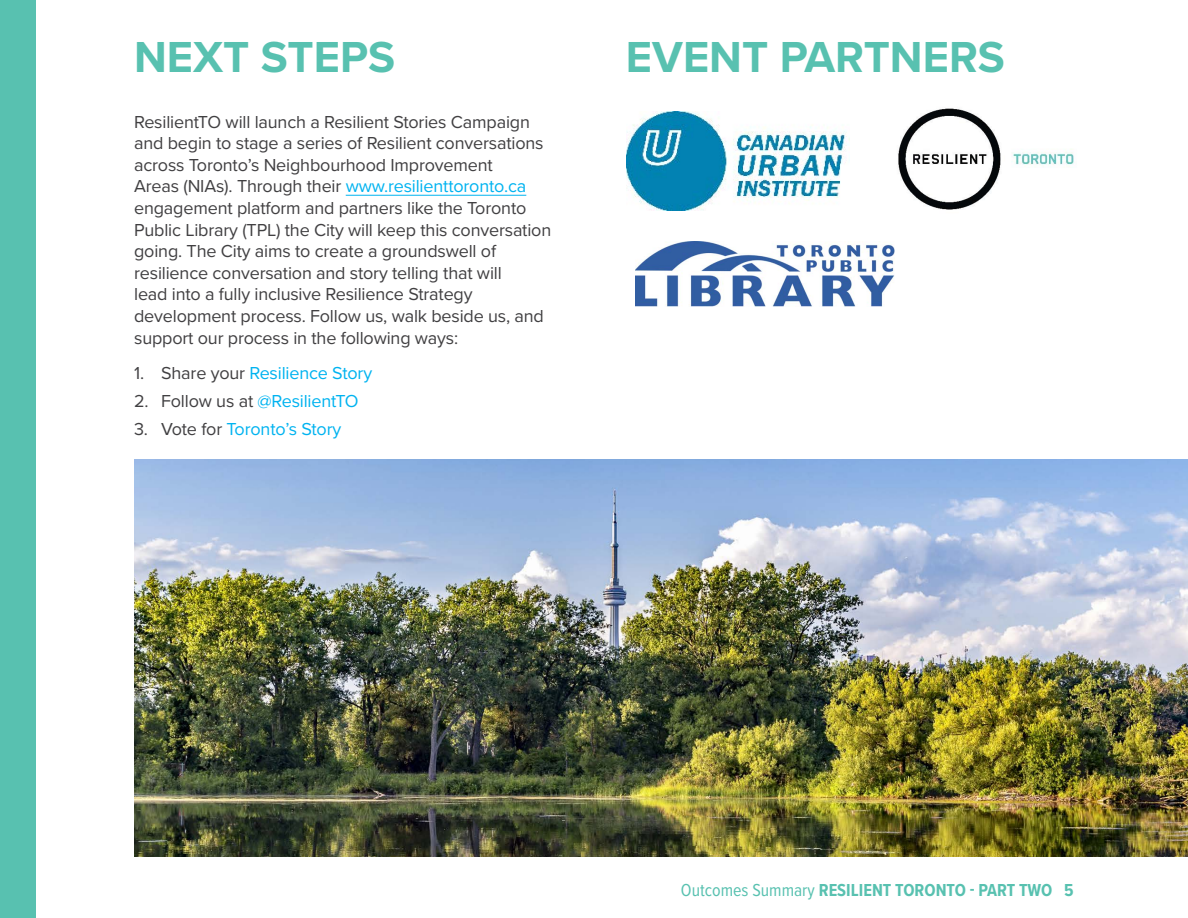
<style>
.page{position:relative;width:1188px;height:918px;background:#fff}
.page>*{position:absolute;margin:0;border:0;box-sizing:border-box;transform-origin:0 0}
.t1{font:700 45px "Proxima Nova";color:#58c1b0}
.t2{font:18px/21.6px "Proxima Nova";letter-spacing:-.01em;color:#414042}
.t3{font:18px "Proxima Nova";letter-spacing:-.01em;color:#00b3f0}
.t4{font:700 18px "Proxima Nova Cond";color:#58c1b0}
.s1{color:#00b3f0}
.s2{color:#414042}
.s3{font-weight:400}
</style>
<div class="page">
<div style="left:0;top:0;width:36px;height:918px;background:#58c1b0"></div>
<hr style="left:346px;top:195px;width:180px;height:1px;background:#00b3f0">
<img style="left:134px;top:459px;width:1054px;height:397px">
<img style="left:627px;top:112px;width:220px;height:98px">
<img style="left:898px;top:108px;width:176px;height:102px">
<img style="left:635px;top:242px;width:259px;height:64px">
<h1 class="t1" style="left:134px;top:23px;width:263px">NEXT STEPS</h1>
<p class="t2" style="left:134px;top:110px;width:419px">ResilientTO will launch a Resilient Stories Campaign and begin to stage a series of Resilient conversations across Toronto’s Neighbourhood Improvement<br>Areas (NIAs). Through their <span class="s1">www.resilienttoronto.ca </span>engagement platform and partners like the Toronto Public Library (TPL) the City will keep this conversation going. The City aims to create a groundswell of resilience conversation and story telling that will<br>lead into a fully inclusive Resilience Strategy development process. Follow us, walk beside us, and support our process in the following ways:</p>
<p class="t3" style="left:134px;top:359px;width:240px"><span class="s2">1. Share your</span> Resilience Story</p>
<p class="t2" style="left:134px;top:389px;width:226px">2. Follow us at <span class="s1">@ResilientTO</span></p>
<p class="t3" style="left:134px;top:416px;width:209px"><span class="s2">3. Vote for</span> Toronto’s Story</p>
<h1 class="t1" style="left:626px;top:23px;width:380px">EVENT PARTNERS</h1>
<p class="t4" style="left:681px;top:877px;width:394px"><span class="s3">Outcomes Summary</span> RESILIENT TORONTO - PART TWO 5</p>
</div>
